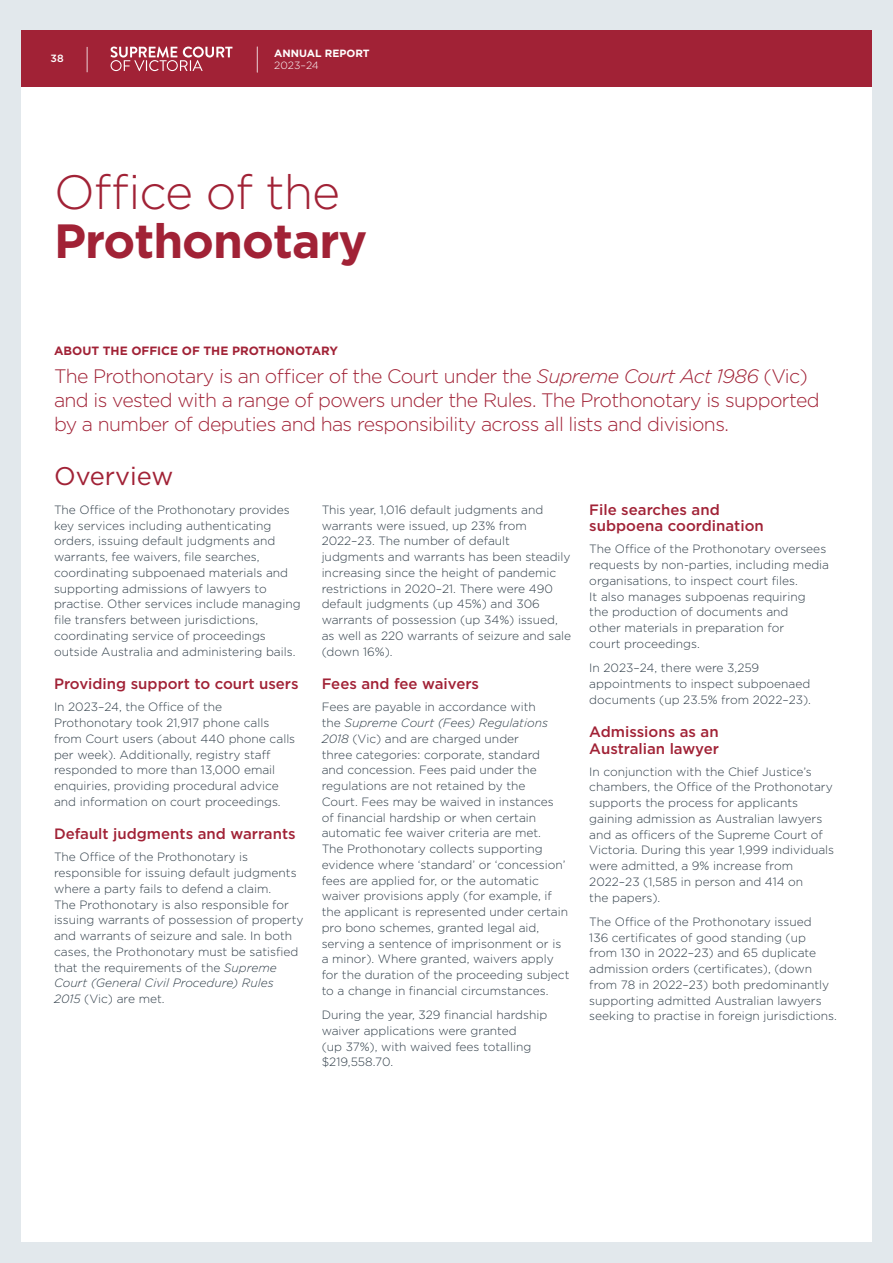
<style>
.page{position:relative;width:893px;height:1263px;background:#e2e8ec}
.page>*{position:absolute;margin:0;border:0;box-sizing:border-box;transform-origin:0 0}
.t1{font:700 48px "Gotham";letter-spacing:-.02em;color:#a12236}
.t2{font:300 48px "Gotham";letter-spacing:-.02em;color:#a12236}
.Green_H3{font:25.5px "Gotham";color:#a12236}
.Green_Intro_Para{font:300 19.5px/24px "Gotham";letter-spacing:-.03em;color:#a12236}
.Red_H4{font:500 15px/16.5px "Gotham";color:#a12236}
.SCV_Body_Copy{font:300 12px/15.8px "Gotham";color:#303e49}
.Grey2_H5{font:700 12px "Gotham";color:#a12236}
.t3{font:700 10.5px "Gotham";color:#fff}
.t4{font:300 10.5px "Gotham";letter-spacing:-.005em;color:#fff}
.t5{font:500 10.5px "Gotham";color:#fff}
.s1{font-style:italic}
</style>
<div class="page">
<div style="left:21px;top:87px;width:851px;height:1155px;background:#fff"></div>
<div style="left:21px;top:30px;width:851px;height:57px;background:#a12236"></div>
<svg style="left:111px;top:47px;width:121px;height:24px"></svg>
<svg style="left:87px;top:47px;width:1px;height:25px"></svg>
<svg style="left:257px;top:47px;width:1px;height:25px"></svg>
<p class="t5" style="left:51px;top:52px;width:15px">38</p>
<p class="t3" style="left:274px;top:47px;width:97px">ANNUAL REPORT</p>
<p class="t4" style="left:274px;top:59px;width:46px">2023–24</p>
<h1 class="t2" style="left:54px;top:161px;width:288px">Office of the</h1>
<h1 class="t1" style="left:54px;top:209px;width:315px">Prothonotary</h1>
<p class="Grey2_H5" style="left:54px;top:343px;width:286px">ABOUT THE OFFICE OF THE PROTHONOTARY</p>
<p class="Green_Intro_Para" style="left:54px;top:364px;width:767px">The Prothonotary is an officer of the Court under the <span class="s1">Supreme Court Act 1986</span> (Vic) and is vested with a range of powers under the Rules. The Prothonotary is supported by a number of deputies and has responsibility across all lists and divisions.</p>
<h3 class="Green_H3" style="left:54px;top:460px;width:121px">Overview</h3>
<p class="SCV_Body_Copy" style="left:54px;top:501px;width:248px">The Office of the Prothonotary provides key services including authenticating orders, issuing default judgments and warrants, fee waivers, file searches, coordinating subpoenaed materials and supporting admissions of lawyers to practise. Other services include managing file transfers between jurisdictions, coordinating service of proceedings outside Australia and administering bails.</p>
<h4 class="Red_H4" style="left:54px;top:675px;width:246px">Providing support to court users</h4>
<p class="SCV_Body_Copy" style="left:54px;top:699px;width:243px">In 2023–24, the Office of the Prothonotary took 21,917 phone calls from Court users (about 440 phone calls per week). Additionally, registry staff responded to more than 13,000 email enquiries, providing procedural advice and information on court proceedings.</p>
<h4 class="Red_H4" style="left:54px;top:825px;width:243px">Default judgments and warrants</h4>
<p class="SCV_Body_Copy" style="left:54px;top:849px;width:251px">The Office of the Prothonotary is responsible for issuing default judgments where a party fails to defend a claim.<br>The Prothonotary is also responsible for issuing warrants of possession of property and warrants of seizure and sale. In both cases, the Prothonotary must be satisfied that the requirements of the <span class="s1">Supreme Court (General Civil Procedure) Rules<br>2015</span> (Vic) are met.</p>
<h4 class="Red_H4" style="left:589px;top:501px;width:176px">File searches and subpoena coordination</h4>
<p class="SCV_Body_Copy" style="left:589px;top:541px;width:241px">The Office of the Prothonotary oversees requests by non-parties, including media organisations, to inspect court files.<br>It also manages subpoenas requiring<br>the production of documents and<br>other materials in preparation for<br>court proceedings.</p>
<p class="SCV_Body_Copy" style="left:589px;top:660px;width:223px">In 2023–24, there were 3,259 appointments to inspect subpoenaed documents (up 23.5% from 2022–23).</p>
<h4 class="Red_H4" style="left:589px;top:723px;width:131px">Admissions as an<br>Australian lawyer</h4>
<p class="SCV_Body_Copy" style="left:589px;top:763px;width:246px">In conjunction with the Chief Justice’s chambers, the Office of the Prothonotary supports the process for applicants gaining admission as Australian lawyers and as officers of the Supreme Court of Victoria. During this year 1,999 individuals were admitted, a 9% increase from 2022–23 (1,585 in person and 414 on<br>the papers).</p>
<p class="SCV_Body_Copy" style="left:589px;top:913px;width:249px">The Office of the Prothonotary issued<br>136 certificates of good standing (up<br>from 130 in 2022–23) and 65 duplicate admission orders (certificates), (down from 78 in 2022–23) both predominantly supporting admitted Australian lawyers seeking to practise in foreign jurisdictions.</p>
<p class="SCV_Body_Copy" style="left:322px;top:501px;width:251px">This year, 1,016 default judgments and warrants were issued, up 23% from 2022–23. The number of default judgments and warrants has been steadily increasing since the height of pandemic restrictions in 2020–21. There were 490 default judgments (up 45%) and 306 warrants of possession (up 34%) issued, as well as 220 warrants of seizure and sale (down 16%).</p>
<h4 class="Red_H4" style="left:322px;top:675px;width:159px">Fees and fee waivers</h4>
<p class="SCV_Body_Copy" style="left:322px;top:699px;width:249px">Fees are payable in accordance with<br>the <span class="s1">Supreme Court (Fees) Regulations 2018</span> (Vic) and are charged under<br>three categories: corporate, standard<br>and concession. Fees paid under the regulations are not retained by the<br>Court. Fees may be waived in instances<br>of financial hardship or when certain automatic fee waiver criteria are met.<br>The Prothonotary collects supporting evidence where ‘standard’ or ‘concession’ fees are applied for, or the automatic waiver provisions apply (for example, if the applicant is represented under certain pro bono schemes, granted legal aid, serving a sentence of imprisonment or is a minor). Where granted, waivers apply for the duration of the proceeding subject to a change in financial circumstances.</p>
<p class="SCV_Body_Copy" style="left:322px;top:1007px;width:227px">During the year, 329 financial hardship waiver applications were granted<br>(up 37%), with waived fees totalling $219,558.70.</p>
</div>
